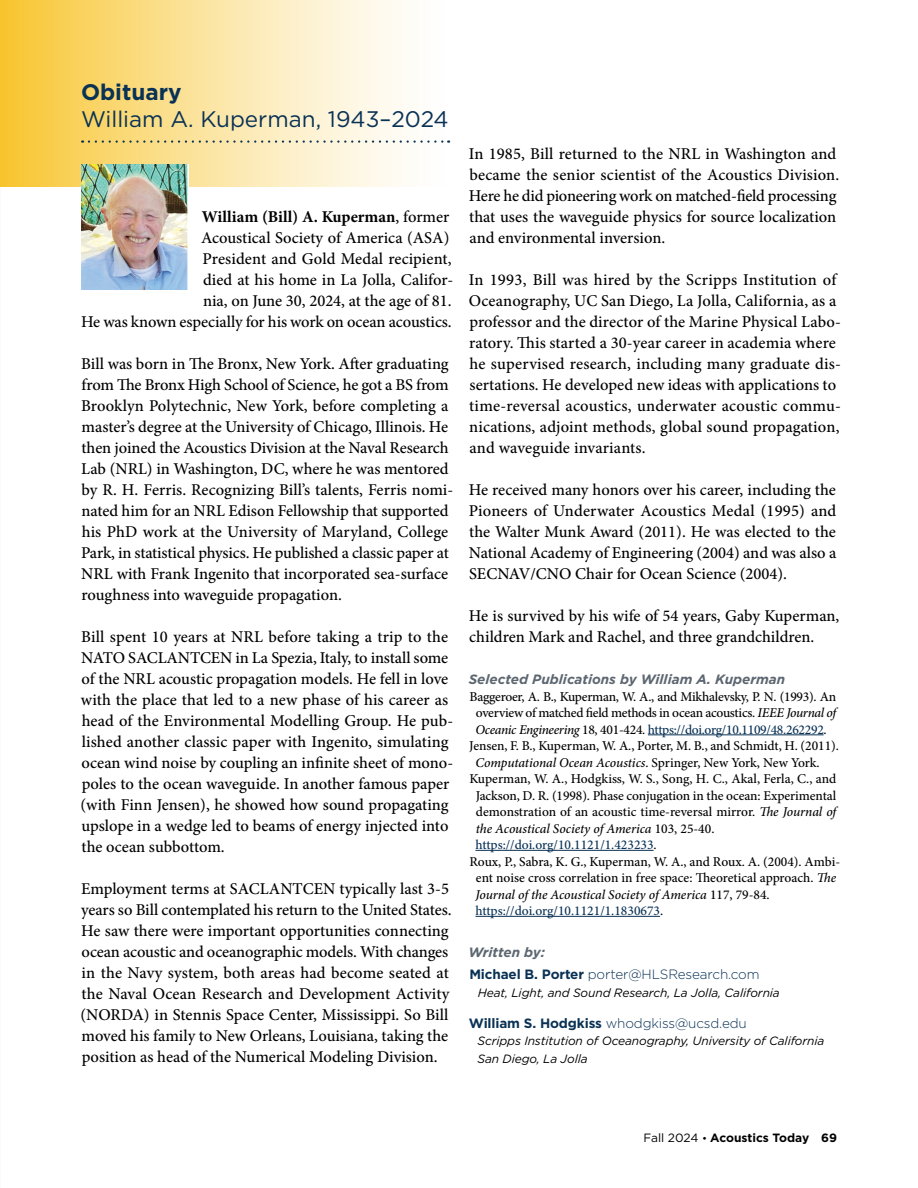
<style>
.page{position:relative;width:918px;height:1188px;background:#fff}
.page>*{position:absolute;margin:0;border:0;box-sizing:border-box;transform-origin:0 0}
.Secondary_page_titles{font:22.5px/27px "Gotham";color:#0a3255}
.body{font:500 16.5px/21px "Minion Pro";color:#000}
.References{font:500 13.5px/16.5px "Minion Pro";letter-spacing:-.01em;color:#000}
.Author_name_and_email_-_Obiturary{font:300 13.5px "Gotham";letter-spacing:-.01em;color:#0a3255}
.References-2{font:500 13.5px "Minion Pro";color:#0a3255}
.Heading_4{font:italic 700 13.5px "Gotham";color:#5d6771}
.Author_address_obit{font:italic 12px/17.2px "Gotham";letter-spacing:-.01em;color:#000}
.t1{font:700 12px "Gotham";color:#000}
.s1{font-weight:700}
.s2{font-style:italic}
.s3{color:#0a3255}
.s4{color:#000}
.s5{font-weight:400}
.s6{font-weight:400;font-size:10.5px}
</style>
<div class="page">
<div style="left:0;top:0;width:451px;height:187px;background:linear-gradient(to right,#f9c839,#fff)"></div>
<svg style="left:89px;top:140px;width:360px;height:3px"></svg>
<img style="left:81px;top:164px;width:108px;height:125px">
<hr style="left:648px;top:735px;width:176px;height:1px;background:#0a3255">
<hr style="left:475px;top:850px;width:179px;height:1px;background:#0a3255">
<hr style="left:475px;top:916px;width:185px;height:1px;background:#0a3255">
<p class="Secondary_page_titles" style="left:81px;top:78px;width:369px"><span class="s1">Obituary<br></span>William A. Kuperman, 1943–2024</p>
<p class="body" style="left:81px;top:206px;width:374px;text-align:right"><span class="s1">William (Bill) A. Kuperman</span>, former<br>Acoustical Society of America (ASA)<br>President and Gold Medal recipient,<br>died at his home in La Jolla, Califor-<br>nia, on June 30, 2024, at the age of 81.<br>He was known especially for his work on ocean acoustics.</p>
<p class="body" style="left:81px;top:353px;width:374px">Bill was born in The Bronx, New York. After graduating from The Bronx High School of Science, he got a BS from Brooklyn Polytechnic, New York, before completing a master’s degree at the University of Chicago, Illinois. He then joined the Acoustics Division at the Naval Research Lab (NRL) in Washington, DC, where he was mentored by R. H. Ferris. Recognizing Bill’s talents, Ferris nomi&shy;nated him for an NRL Edison Fellowship that supported his PhD work at the University of Maryland, College Park, in statistical physics. He published a classic paper at NRL with Frank Ingenito that incorporated sea-surface roughness into waveguide propagation.</p>
<p class="body" style="left:81px;top:626px;width:374px">Bill spent 10 years at NRL before taking a trip to the NATO SACLANTCEN in La Spezia, Italy, to install some of the NRL acoustic propagation models. He fell in love with the place that led to a new phase of his career as head of the Environmental Modelling Group. He pub&shy;lished another classic paper with Ingenito, simulating ocean wind noise by coupling an infinite sheet of mono&shy;poles to the ocean waveguide. In another famous paper (with Finn Jensen), he showed how sound propagating upslope in a wedge led to beams of energy injected into the ocean subbottom.</p>
<p class="body" style="left:81px;top:878px;width:373px">Employment terms at SACLANTCEN typically last 3-5 years so Bill contemplated his return to the United States.<br>He saw there were important opportunities connecting ocean acoustic and oceanographic models. With changes in the Navy system, both areas had become seated at the Naval Ocean Research and Development Activity (NORDA) in Stennis Space Center, Mississippi. So Bill moved his family to New Orleans, Louisiana, taking the position as head of the Numerical Modeling Division.</p>
<p class="body" style="left:469px;top:143px;width:372px">In 1985, Bill returned to the NRL in Washington and became the senior scientist of the Acoustics Division.<br>Here he did pioneering work on matched-field processing that uses the waveguide physics for source localization and environmental inversion.</p>
<p class="body" style="left:469px;top:269px;width:374px">In 1993, Bill was hired by the Scripps Institution of Oceanography, UC San Diego, La Jolla, California, as a professor and the director of the Marine Physical Labo&shy;ratory. This started a 30-year career in academia where he supervised research, including many graduate dis&shy;sertations. He developed new ideas with applications to time-reversal acoustics, underwater acoustic commu&shy;nications, adjoint methods, global sound propagation, and waveguide invariants.</p>
<p class="body" style="left:469px;top:479px;width:369px;text-align:justify">He received many honors over his career, including the Pioneers of Underwater Acoustics Medal (1995) and the Walter Munk Award (2011). He was elected to the National Academy of Engineering (2004) and was also a SECNAV/CNO Chair for Ocean Science (2004).</p>
<p class="body" style="left:469px;top:605px;width:372px">He is survived by his wife of 54 years, Gaby Kuperman, children Mark and Rachel, and three grandchildren.</p>
<p class="Heading_4" style="left:469px;top:670px;width:318px">Selected Publications by William A. Kuperman</p>
<p class="References" style="left:469px;top:688px;width:368px;text-align:center">Baggeroer, A. B., Kuperman, W. A., and Mikhalevsky, P. N. (1993). An overview of matched field methods in ocean acoustics. <span class="s2">IEEE Journal of<br>Oceanic Engineering</span> 18, 401-424. <span class="s3">https://doi.org/10.1109/48.262292</span>.</p>
<p class="References" style="left:476px;top:737px;width:365px;text-indent:-6px">Jensen, F. B., Kuperman, W. A., Porter, M. B., and Schmidt, H. (2011).<br><span class="s2">Computational Ocean Acoustics</span>. Springer, New York, New York.</p>
<p class="References" style="left:476px;top:770px;width:362px;text-align:justify;text-indent:-6px">Kuperman, W. A., Hodgkiss, W. S., Song, H. C., Akal, Ferla, C., and Jackson, D. R. (1998). Phase conjugation in the ocean: Experimental demonstration of an acoustic time-reversal mirror. <span class="s2">The Journal of the Acoustical Society of America</span> 103, 25-40.</p>
<p class="References-2" style="left:475px;top:836px;width:183px">https://doi.org/10.1121/1.423233<span class="s4">.</span></p>
<p class="References" style="left:475px;top:853px;width:366px;text-indent:-6px">Roux, P., Sabra, K. G., Kuperman, W. A., and Roux. A. (2004). Ambi&shy;ent noise cross correlation in free space: Theoretical approach. <span class="s2">The<br>Journal of the Acoustical Society of America</span> 117, 79-84.</p>
<p class="References-2" style="left:475px;top:902px;width:189px">https://doi.org/10.1121/1.1830673<span class="s4">.</span></p>
<p class="Heading_4" style="left:468px;top:943px;width:78px">Written by:</p>
<p class="Author_name_and_email_-_Obiturary" style="left:469px;top:966px;width:292px"><span class="s1">Michael B. Porter</span> porter@HLSResearch.com</p>
<p class="Author_address_obit" style="left:478px;top:983px;width:304px">Heat, Light, and Sound Research, La Jolla, California</p>
<p class="Author_name_and_email_-_Obiturary" style="left:469px;top:1015px;width:279px"><span class="s1">William S. Hodgkiss</span> whodgkiss@ucsd.edu</p>
<p class="Author_address_obit" style="left:478px;top:1032px;width:348px">Scripps Institution of Oceanography, University of California<br>San Diego, La Jolla</p>
<p class="t1" style="left:644px;top:1130px;width:195px"><span class="s5">Fall 2024</span> <span class="s6">•</span> Acoustics Today 69</p>
</div>
